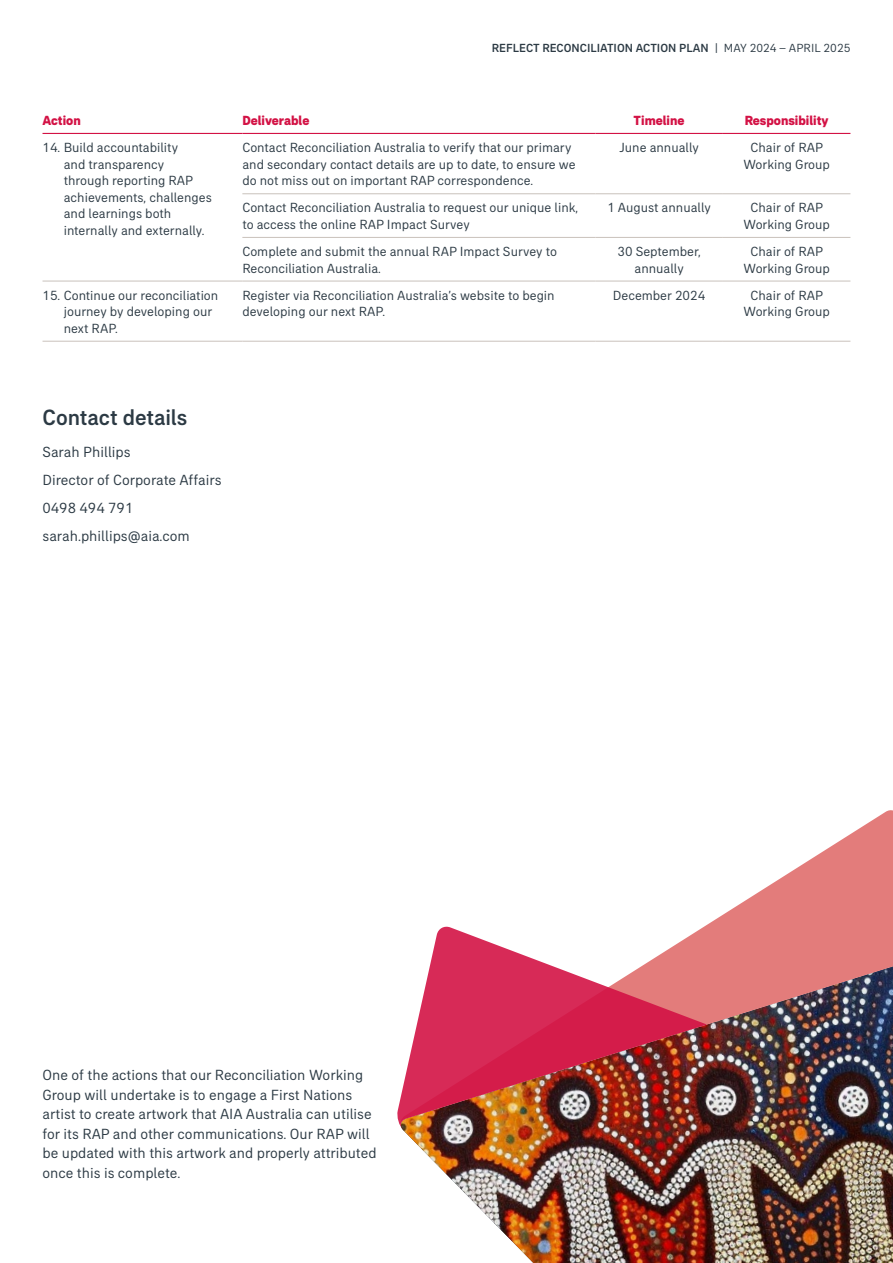
<style>
.page{position:relative;width:893px;height:1263px;background:#fff}
.page>*{position:absolute;margin:0;border:0;box-sizing:border-box;transform-origin:0 0}
.t1{font:500 22.5px "AIA Everest";color:#2c3a44}
.t2{font:15px/19.5px "AIA Everest";color:#2c3a44}
.t3{font:13.5px/16.5px "AIA Everest";color:#2c3a44}
.t4{font:800 13.5px "AIA Everest";color:#d31245}
.t5{font:500 12px "AIA Everest";color:#2c3a44}
.s1{font-weight:400}
</style>
<div class="page">
<hr style="left:242px;top:193px;width:353px;height:1px;background:#c9c1bb">
<hr style="left:595px;top:193px;width:128px;height:1px;background:#c9c1bb">
<hr style="left:723px;top:193px;width:127px;height:1px;background:#c9c1bb">
<hr style="left:242px;top:237px;width:353px;height:1px;background:#c9c1bb">
<hr style="left:595px;top:237px;width:128px;height:1px;background:#c9c1bb">
<hr style="left:723px;top:237px;width:127px;height:1px;background:#c9c1bb">
<hr style="left:43px;top:281px;width:199px;height:1px;background:#c9c1bb">
<hr style="left:242px;top:281px;width:353px;height:1px;background:#c9c1bb">
<hr style="left:595px;top:281px;width:128px;height:1px;background:#c9c1bb">
<hr style="left:723px;top:281px;width:127px;height:1px;background:#c9c1bb">
<hr style="left:43px;top:341px;width:199px;height:1px;background:#c9c1bb">
<hr style="left:242px;top:341px;width:353px;height:1px;background:#c9c1bb">
<hr style="left:595px;top:341px;width:128px;height:1px;background:#c9c1bb">
<hr style="left:723px;top:341px;width:127px;height:1px;background:#c9c1bb">
<hr style="left:43px;top:133px;width:199px;height:1px;background:#d31245">
<hr style="left:242px;top:133px;width:353px;height:1px;background:#d31245">
<hr style="left:595px;top:133px;width:128px;height:1px;background:#d31245">
<hr style="left:723px;top:133px;width:127px;height:1px;background:#d31245">
<img style="left:403px;top:1127px;width:490px;height:136px">
<img style="left:707px;top:810px;width:186px;height:317px">
<img style="left:397px;top:925px;width:310px;height:205px">
<p class="t5" style="left:492px;top:41px;width:360px">REFLECT RECONCILIATION ACTION PLAN <span class="s1">| May 2024 – April 2025</span></p>
<p class="t4" style="left:43px;top:112px;width:40px">Action</p>
<p class="t4" style="left:242px;top:112px;width:69px">Deliverable</p>
<p class="t4" style="left:634px;top:112px;width:52px">Timeline</p>
<p class="t4" style="left:745px;top:112px;width:85px">Responsibility</p>
<p class="t3" style="left:64px;top:139px;width:150px;text-indent:-21px">14. Build accountability<br>and transparency through reporting RAP achievements, challenges and learnings both internally and externally.</p>
<p class="t3" style="left:242px;top:139px;width:335px">Contact Reconciliation Australia to verify that our primary and secondary contact details are up to date, to ensure we do not miss out on important RAP</p>
<p class="t3" style="left:619px;top:139px;width:81px">June annually</p>
<p class="t3" style="left:743px;top:139px;width:88px;text-indent:7px">Chair of RAP<br>Working Group</p>
<p class="t3" style="left:438px;top:172px;width:97px">correspondence.</p>
<p class="t3" style="left:607px;top:199px;width:105px">1 August annually</p>
<p class="t3" style="left:743px;top:199px;width:88px;text-indent:7px">Chair of RAP<br>Working Group</p>
<p class="t3" style="left:242px;top:199px;width:337px">Contact Reconciliation Australia to request our unique link, to access the online RAP</p>
<p class="t3" style="left:387px;top:216px;width:84px">I mpact Survey</p>
<p class="t3" style="left:242px;top:243px;width:199px">Complete and submit the annual RAP</p>
<p class="t3" style="left:460px;top:243px;width:99px">I mpact Survey to</p>
<p class="t3" style="left:242px;top:259px;width:140px">Reconciliation Australia.</p>
<p class="t3" style="left:617px;top:243px;width:85px;text-align:center">30 September, annually</p>
<p class="t3" style="left:743px;top:243px;width:88px;text-indent:7px">Chair of RAP<br>Working Group</p>
<p class="t3" style="left:64px;top:287px;width:156px;text-indent:-21px">15. Continue our reconciliation journey by developing our next RAP.</p>
<p class="t3" style="left:242px;top:287px;width:314px">Register via Reconciliation Australia’s website to begin developing our next RAP.</p>
<p class="t3" style="left:613px;top:287px;width:94px">December 2024</p>
<p class="t3" style="left:743px;top:287px;width:88px;text-indent:7px">Chair of RAP<br>Working Group</p>
<h1 class="t1" style="left:43px;top:404px;width:146px">CONTACT DETAILS</h1>
<p class="t2" style="left:43px;top:438px;width:181px;line-height:28px">Sarah Phillips<br>Director of Corporate Affairs<br>0498 494 791 sarah.phillips@aia.com</p>
<p class="t2" style="left:43px;top:1065px;width:331px">One of the actions that our Reconciliation Working Group will undertake is to engage a First Nations artist to create artwork that AIA Australia can utilise for its RAP</p>
<p class="t2" style="left:43px;top:1124px;width:336px;text-indent:305px">will be updated with this artwork and properly attributed once this is complete.</p>
<p class="t2" style="left:113px;top:1124px;width:214px">and other communications. Our RAP</p>
</div>
